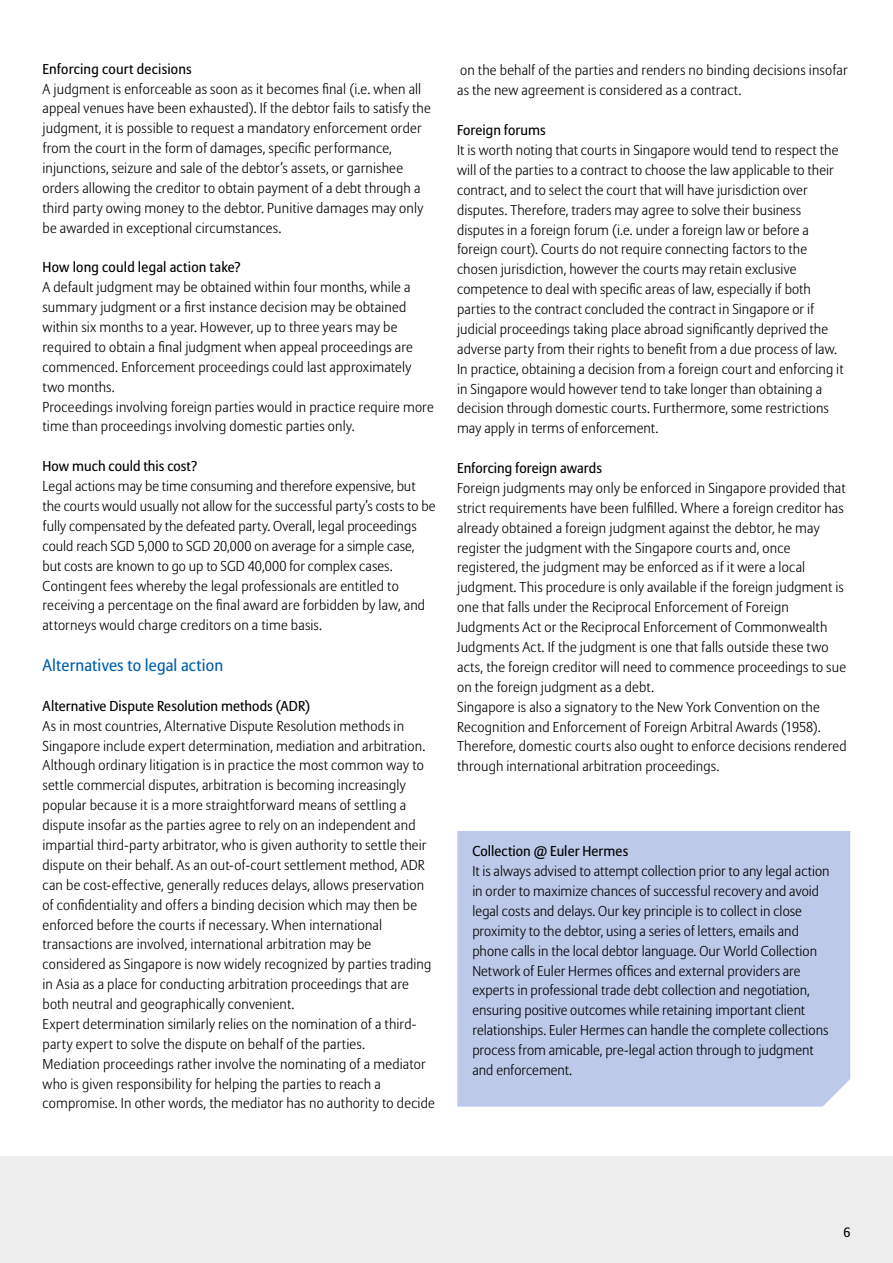
<style>
.page{position:relative;width:893px;height:1263px;background:#fff}
.page>*{position:absolute;margin:0;border:0;box-sizing:border-box;transform-origin:0 0}
.t1{font:16.5px "Allianz Sans";letter-spacing:.01em;color:#005faa}
.t2{font:300 14.25px/20px "Allianz Sans";letter-spacing:.01em;color:#000}
.t3{font:14.25px "Allianz Sans";letter-spacing:.005em;color:#000}
.t4{font:13.5px "Allianz Sans";color:#000}
</style>
<div class="page">
<div style="left:0;top:1156px;width:893px;height:107px;background:#ededed"></div>
<div style="left:457px;top:831px;width:393px;height:276px;background:#bcc9e8"></div>
<p class="t3" style="left:43px;top:60px;width:151px">Enforcing court decisions</p>
<p class="t2" style="left:43px;top:79px;width:390px">A judgment is enforceable as soon as it becomes final (i.e. when all appeal venues have been exhausted). If the debtor fails to satisfy the judgment, it is possible to request a mandatory enforcement order from the court in the form of damages, specific performance, injunctions, seizure and sale of the debtor’s assets, or garnishee orders allowing the creditor to obtain payment of a debt through a third party owing money to the debtor. Punitive damages may only be awarded in exceptional circumstances.</p>
<p class="t3" style="left:43px;top:259px;width:200px">How long could legal action take?</p>
<p class="t2" style="left:43px;top:278px;width:393px">A default judgment may be obtained within four months, while a summary judgment or a first instance decision may be obtained within six months to a year. However, up to three years may be required to obtain a final judgment when appeal proceedings are commenced. Enforcement proceedings could last approximately two months.<br>Proceedings involving foreign parties would in practice require more time than proceedings involving domestic parties only.</p>
<p class="t3" style="left:43px;top:458px;width:156px">How much could this cost?</p>
<p class="t2" style="left:43px;top:477px;width:394px">Legal actions may be time consuming and therefore expensive, but the courts would usually not allow for the successful party’s costs to be fully compensated by the defeated party. Overall, legal proceedings could reach SGD 5,000 to SGD 20,000 on average for a simple case, but costs are known to go up to SGD 40,000 for complex cases.<br>Contingent fees whereby the legal professionals are entitled to receiving a percentage on the final award are forbidden by law, and attorneys would charge creditors on a time basis.</p>
<p class="t1" style="left:43px;top:655px;width:182px">Alternatives to legal action</p>
<p class="t3" style="left:43px;top:697px;width:269px">Alternative Dispute Resolution methods (ADR)</p>
<p class="t2" style="left:43px;top:716px;width:394px">As in most countries, Alternative Dispute Resolution methods in Singapore include expert determination, mediation and arbitration.<br>Although ordinary litigation is in practice the most common way to settle commercial disputes, arbitration is becoming increasingly popular because it is a more straightforward means of settling a dispute insofar as the parties agree to rely on an independent and impartial third-party arbitrator, who is given authority to settle their dispute on their behalf. As an out-of-court settlement method, ADR can be cost-effective, generally reduces delays, allows preservation of confidentiality and offers a binding decision which may then be enforced before the courts if necessary. When international transactions are involved, international arbitration may be considered as Singapore is now widely recognized by parties trading in Asia as a place for conducting arbitration proceedings that are both neutral and geographically convenient.<br>Expert determination similarly relies on the nomination of a third&shy;party expert to solve the dispute on behalf of the parties.<br>Mediation proceedings rather involve the nominating of a mediator who is given responsibility for helping the parties to reach a compromise. In other words, the mediator has no authority to decide</p>
<p class="t2" style="left:457px;top:61px;width:392px">on the behalf of the parties and renders no binding decisions insofar as the new agreement is considered as a contract.</p>
<p class="t3" style="left:457px;top:122px;width:90px">Foreign forums</p>
<p class="t2" style="left:457px;top:141px;width:388px">It is worth noting that courts in Singapore would tend to respect the will of the parties to a contract to choose the law applicable to their contract, and to select the court that will have jurisdiction over disputes. Therefore, traders may agree to solve their business disputes in a foreign forum (i.e. under a foreign law or before a foreign court). Courts do not require connecting factors to the chosen jurisdiction, however the courts may retain exclusive competence to deal with specific areas of law, especially if both parties to the contract concluded the contract in Singapore or if judicial proceedings taking place abroad significantly deprived the adverse party from their rights to benefit from a due process of law.<br>In practice, obtaining a decision from a foreign court and enforcing it in Singapore would however tend to take longer than obtaining a decision through domestic courts. Furthermore, some restrictions may apply in terms of enforcement.</p>
<p class="t3" style="left:457px;top:459px;width:146px">Enforcing foreign awards</p>
<p class="t2" style="left:457px;top:479px;width:391px">Foreign judgments may only be enforced in Singapore provided that strict requirements have been fulfilled. Where a foreign creditor has already obtained a foreign judgment against the debtor, he may register the judgment with the Singapore courts and, once registered, the judgment may be enforced as if it were a local judgment. This procedure is only available if the foreign judgment is one that falls under the Reciprocal Enforcement of Foreign Judgments Act or the Reciprocal Enforcement of Commonwealth Judgments Act. If the judgment is one that falls outside these two acts, the foreign creditor will need to commence proceedings to sue on the foreign judgment as a debt.<br>Singapore is also a signatory to the New York Convention on the Recognition and Enforcement of Foreign Arbitral Awards (1958).<br>Therefore, domestic courts also ought to enforce decisions rendered through international arbitration proceedings.</p>
<p class="t3" style="left:472px;top:843px;width:157px">Collection @ Euler Hermes</p>
<p class="t2" style="left:472px;top:862px;width:359px">It is always advised to attempt collection prior to any legal action in order to maximize chances of successful recovery and avoid legal costs and delays. Our key principle is to collect in close proximity to the debtor, using a series of letters, emails and phone calls in the local debtor language. Our World Collection Network of Euler Hermes offices and external providers are experts in professional trade debt collection and negotiation, ensuring positive outcomes while retaining important client relationships. Euler Hermes can handle the complete collections process from amicable, pre-legal action through to judgment and enforcement.</p>
<p class="t4" style="left:843px;top:1224px;width:9px">6</p>
</div>
